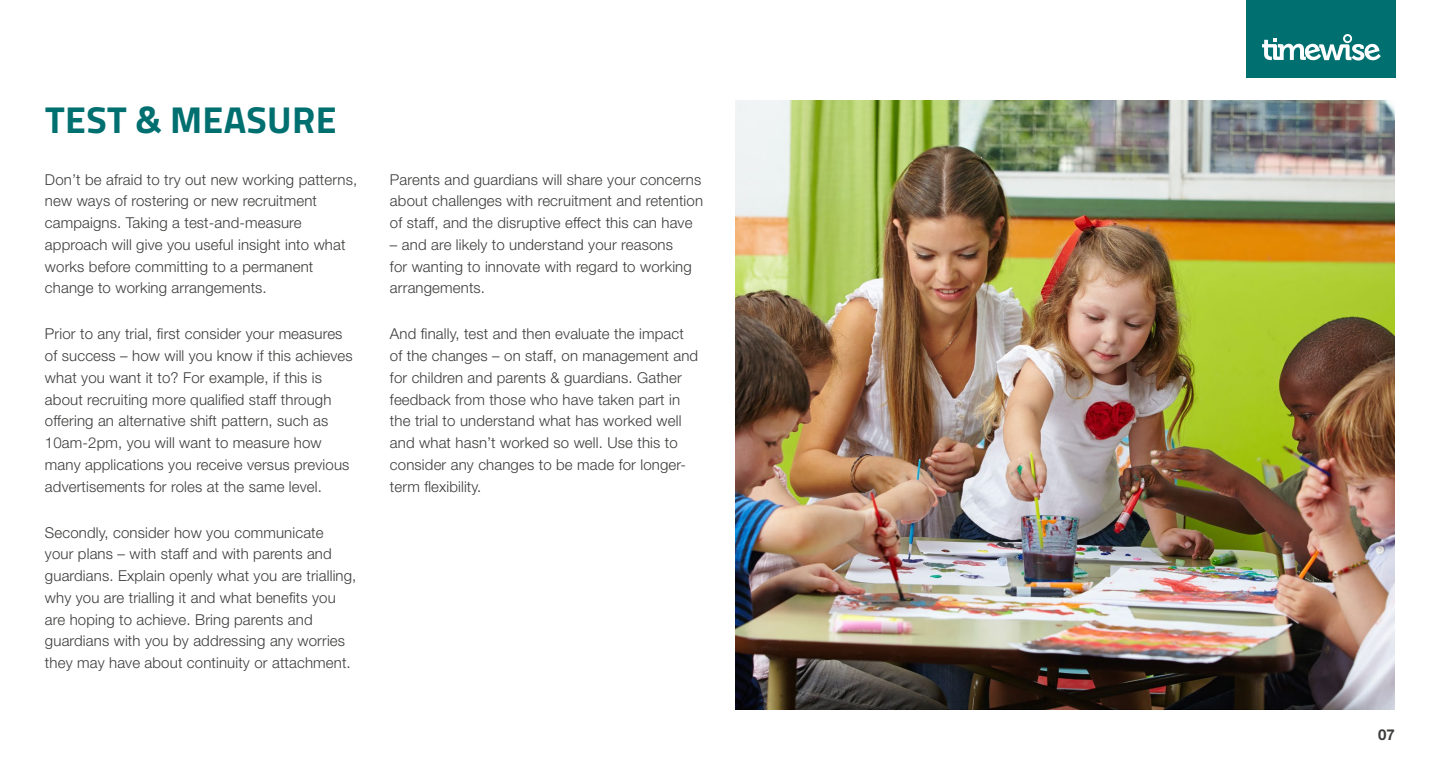
<style>
.page{position:relative;width:1440px;height:765px;background:#fff}
.page>*{position:absolute;margin:0;border:0;box-sizing:border-box;transform-origin:0 0}
.t1{font:700 37.5px "Titillium Web";letter-spacing:.01em;color:#006f70}
.t2{font:300 15px/21.8px "Helvetica Neue LT Std";letter-spacing:.01em;color:#3c3c3b}
.t3{font:700 15px "Helvetica Neue LT Std";color:#3c3c3b}
</style>
<div class="page">
<div style="left:1246px;top:0;width:150px;height:77px;background:#006f70"></div>
<svg style="left:1262px;top:34px;width:119px;height:27px"></svg>
<img style="left:735px;top:100px;width:660px;height:609px">
<h1 class="t1" style="left:45px;top:91px;width:293px">TEST &amp; MEASURE</h1>
<p class="t2" style="left:45px;top:168px;width:314px">Don’t be afraid to try out new working patterns, new ways of rostering or new recruitment campaigns. Taking a test-and-measure approach will give you useful insight into what works before committing to a permanent change to working arrangements.</p>
<p class="t2" style="left:45px;top:323px;width:309px">Prior to any trial, first consider your measures of success – how will you know if this achieves what you want it to? For example, if this is about recruiting more qualified staff through offering an alternative shift pattern, such as 10am-2pm, you will want to measure how many applications you receive versus previous advertisements for roles at the same level.</p>
<p class="t2" style="left:45px;top:521px;width:313px">Secondly, consider how you communicate<br>your plans – with staff and with parents and guardians. Explain openly what you are trialling, why you are trialling it and what benefits you are hoping to achieve. Bring parents and guardians with you by addressing any worries they may have about continuity or attachment.</p>
<p class="t2" style="left:390px;top:168px;width:315px;text-align:justify">Parents and guardians will share your concerns about challenges with recruitment and retention of staff, and the disruptive effect this can have</p>
<p class="t2" style="left:390px;top:233px;width:303px">– and are likely to understand your reasons for wanting to innovate with regard to working arrangements.</p>
<p class="t2" style="left:390px;top:323px;width:310px">And finally, test and then evaluate the impact of the changes – on staff, on management and for children and parents &amp; guardians. Gather feedback from those who have taken part in the trial to understand what has worked well and what hasn’t worked so well. Use this to consider any changes to be made for longer&shy;term flexibility.</p>
<p class="t3" style="left:1378px;top:725px;width:18px">07</p>
</div>
